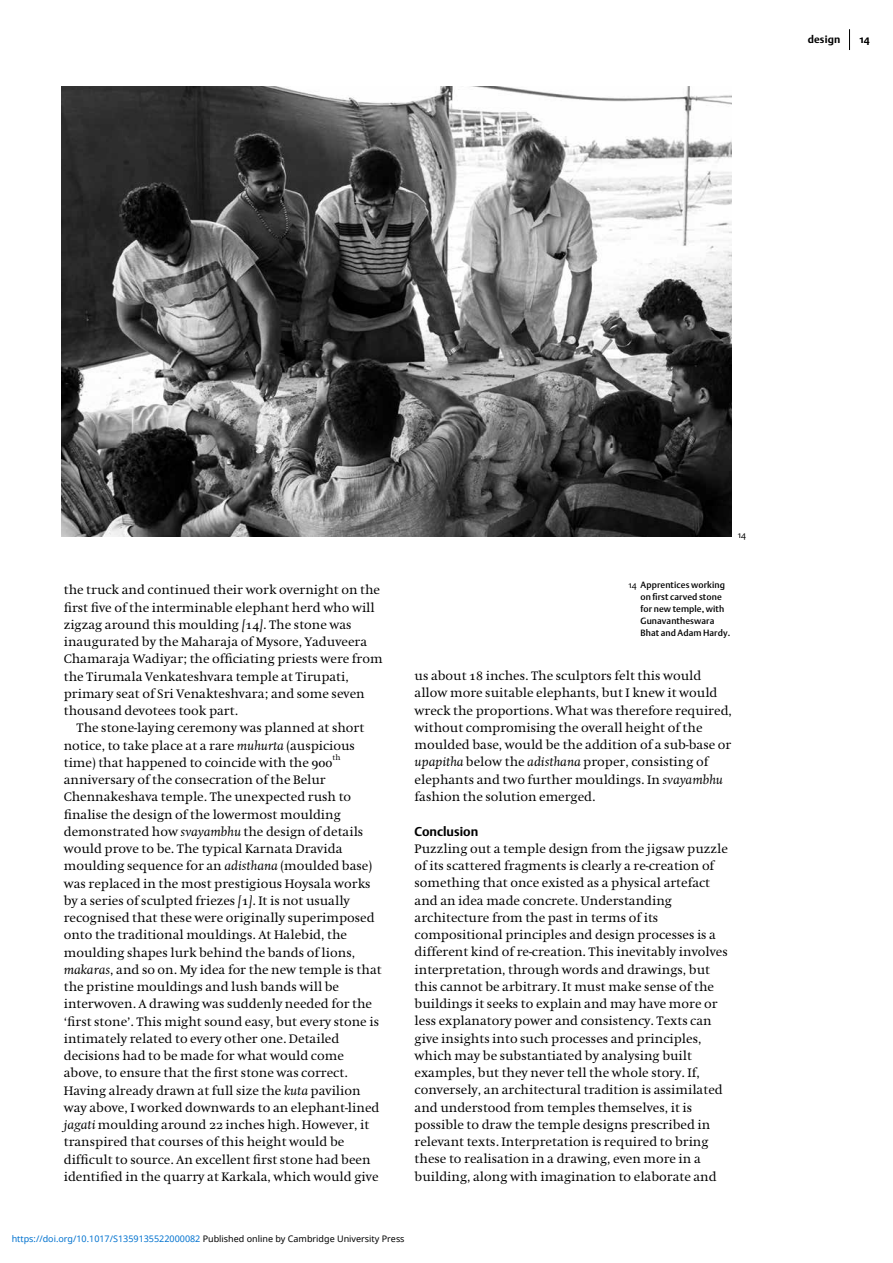
<style>
.page{position:relative;width:893px;height:1263px;background:#fff}
.page>*{position:absolute;margin:0;border:0;box-sizing:border-box;transform-origin:0 0}
.t1{font:12.75px/17.2px "Hollander";color:#000}
.t2{font:700 12.75px "DTL Argo ST";color:#000}
.t3{font:700 10.5px "DTL Argo ST";letter-spacing:.02em;color:#000}
.t4{font:9px/12px "DTL Argo ST Medium";letter-spacing:.01em;color:#000}
.t5{font:9px "Noto Sans";color:#0172cf}
.t6{font:9px "DTL Argo ST Light";color:#000}
.t7{font:7.65px "Hollander";color:#000}
.s1{font-style:italic}
.s2{font-family:"Hollander SC"}
.s3{font-family:"DTL Argo ST Light"}
.s4{color:#000}
</style>
<div class="page">
<svg style="left:849px;top:29px;width:1px;height:21px"></svg>
<img style="left:62px;top:87px;width:670px;height:449px">
<p class="t3" style="left:808px;top:33px;width:34px">design</p>
<p class="t3" style="left:860px;top:33px;width:11px">14</p>
<p class="t1" style="left:64px;top:582px;width:320px">the truck and continued their work overnight on the first five of the interminable elephant herd who will zigzag around this moulding <span class="s1">[</span><span class="s2">14</span><span class="s1">]</span>. The stone was inaugurated by the Maharaja of Mysore, Yaduveera Chamaraja Wadiyar; the officiating priests were from the Tirumala Venkateshvara temple at Tirupati, primary seat of Sri Venakteshvara; and some seven thousand devotees took part.</p>
<p class="t1" style="left:64px;top:720px;width:302px;text-indent:13px">The stone-laying ceremony was planned at short notice, to take place at a rare <span class="s1">muhurta</span> (auspicious time) that happened to coincide with the <span class="s2">900</span></p>
<p class="t7" style="left:333px;top:754px;width:10px">th</p>
<p class="t1" style="left:64px;top:771px;width:319px">anniversary of the consecration of the Belur Chennakeshava temple. The unexpected rush to finalise the design of the lowermost moulding demonstrated how <span class="s1">svayambhu</span> the design of details would prove to be. The typical Karnata Dravida moulding sequence for an <span class="s1">adisthana</span> (moulded base) was replaced in the most prestigious Hoysala works by a series of sculpted friezes <span class="s1">[</span><span class="s2">1</span><span class="s1">]</span>. It is not usually recognised that these were originally superimposed onto the traditional mouldings. At Halebid, the moulding shapes lurk behind the bands of lions, <span class="s1">makaras</span>, and so on. My idea for the new temple is that the pristine mouldings and lush bands will be interwoven. A drawing was suddenly needed for the ‘first stone’. This might sound easy, but every stone is intimately related to every other one. Detailed decisions had to be made for what would come above, to ensure that the first stone was correct.<br>Having already drawn at full size the <span class="s1">kuta</span> pavilion way above, I worked downwards to an elephant-lined <span class="s1">jagati</span> moulding around <span class="s2">22</span> inches high. However, it transpired that courses of this height would be difficult to source. An excellent first stone had been identified in the quarry at Karkala, which would give</p>
<p class="t6" style="left:738px;top:529px;width:10px">14</p>
<p class="t4" style="left:641px;top:579px;width:91px;text-indent:-12px"><span class="s3">14</span> Apprentices working on first carved stone for new temple, with<br>Gunavantheswara<br>Bhat and Adam Hardy.</p>
<p class="t1" style="left:415px;top:667px;width:319px">us about <span class="s2">18</span> inches. The sculptors felt this would allow more suitable elephants, but I knew it would wreck the proportions. What was therefore required, without compromising the overall height of the moulded base, would be the addition of a sub-base or <span class="s1">upapitha</span> below the <span class="s1">adisthana</span> proper, consisting of elephants and two further mouldings. In <span class="s1">svayambhu </span>fashion the solution emerged.</p>
<p class="t2" style="left:415px;top:823px;width:65px">Conclusion</p>
<p class="t1" style="left:415px;top:840px;width:315px">Puzzling out a temple design from the jigsaw puzzle of its scattered fragments is clearly a re-creation of something that once existed as a physical artefact and an idea made concrete. Understanding architecture from the past in terms of its compositional principles and design processes is a different kind of re-creation. This inevitably involves interpretation, through words and drawings, but this cannot be arbitrary. It must make sense of the buildings it seeks to explain and may have more or less explanatory power and consistency. Texts can give insights into such processes and principles, which may be substantiated by analysing built examples, but they never tell the whole story. If, conversely, an architectural tradition is assimilated and understood from temples themselves, it is possible to draw the temple designs prescribed in relevant texts. Interpretation is required to bring these to realisation in a drawing, even more in a building, along with imagination to elaborate and</p>
<p class="t5" style="left:12px;top:1232px;width:394px">https://doi.org/10.1017/S1359135522000082 <span class="s4">Published online by Cambridge University Press</span></p>
</div>
